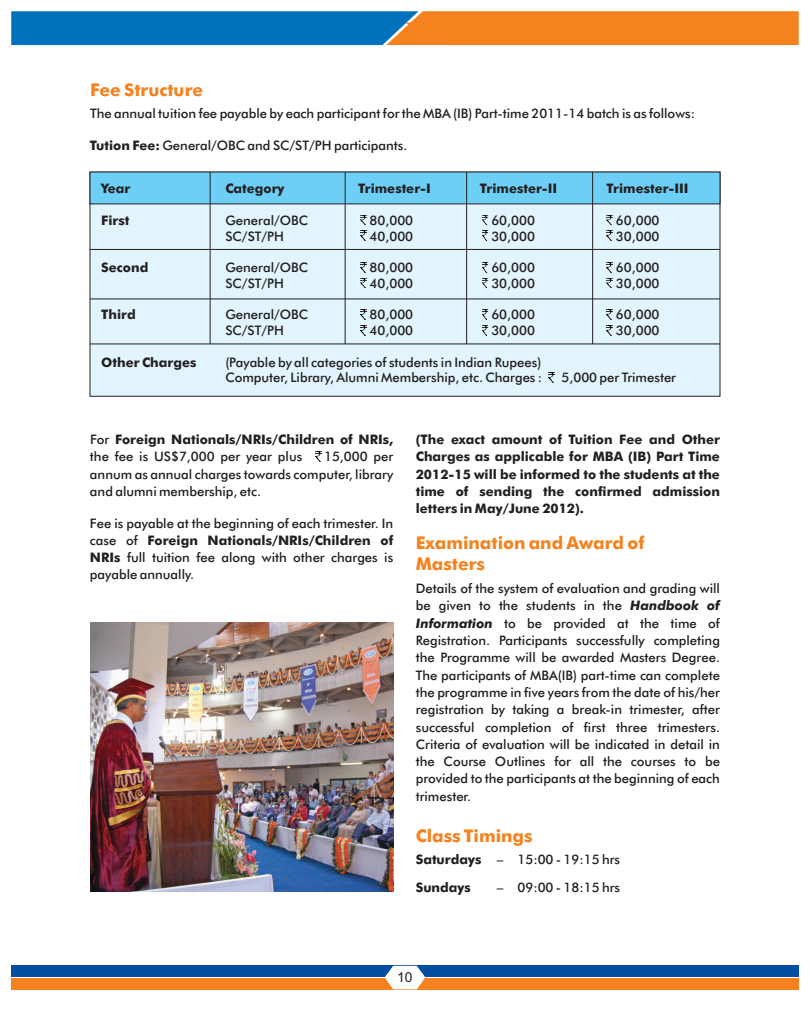
<style>
.page{position:relative;width:810px;height:1035px;background:#fff}
.page>*{position:absolute;margin:0;border:0;box-sizing:border-box;transform-origin:0 0}
.t1{font:700 17.5px/21px "Futura BT";color:#f5821f}
.t2{font:13.75px "Arial";color:#231f20}
.t3{font:500 13.12px/17.4px "Futura BT";color:#231f20;text-align:justify}
.t4{font:700 13.12px/17.4px "Futura BT";color:#231f20}
.s1{font-weight:700}
.s2{font-weight:500}
.s3{font-weight:700;font-style:italic}
</style>
<div class="page">
<div style="left:89px;top:205px;width:632px;height:192px;background:#e2f4fd"></div>
<svg style="left:89px;top:171px;width:632px;height:34px;background:#6cc4e7"></svg>
<svg style="left:360px;top:215px;width:7px;height:10px"></svg>
<svg style="left:482px;top:215px;width:7px;height:10px"></svg>
<svg style="left:607px;top:215px;width:7px;height:10px"></svg>
<svg style="left:360px;top:231px;width:7px;height:10px"></svg>
<svg style="left:482px;top:231px;width:7px;height:10px"></svg>
<svg style="left:607px;top:231px;width:7px;height:10px"></svg>
<svg style="left:360px;top:262px;width:7px;height:10px"></svg>
<svg style="left:482px;top:262px;width:7px;height:10px"></svg>
<svg style="left:607px;top:262px;width:7px;height:10px"></svg>
<svg style="left:360px;top:278px;width:7px;height:10px"></svg>
<svg style="left:482px;top:278px;width:7px;height:10px"></svg>
<svg style="left:607px;top:278px;width:7px;height:10px"></svg>
<svg style="left:360px;top:310px;width:7px;height:9px"></svg>
<svg style="left:482px;top:310px;width:7px;height:9px"></svg>
<svg style="left:607px;top:310px;width:7px;height:9px"></svg>
<svg style="left:360px;top:325px;width:7px;height:10px"></svg>
<svg style="left:482px;top:325px;width:7px;height:10px"></svg>
<svg style="left:607px;top:325px;width:7px;height:10px"></svg>
<svg style="left:548px;top:372px;width:7px;height:10px"></svg>
<svg style="left:315px;top:452px;width:7px;height:9px"></svg>
<hr style="left:90px;top:249px;width:630px;height:1px;background:#231f20">
<hr style="left:90px;top:299px;width:630px;height:1px;background:#231f20">
<hr style="left:90px;top:344px;width:630px;height:1px;background:#231f20">
<hr style="left:210px;top:172px;width:1px;height:172px;background:#231f20">
<hr style="left:345px;top:172px;width:1px;height:172px;background:#231f20">
<hr style="left:466px;top:172px;width:1px;height:172px;background:#231f20">
<hr style="left:592px;top:172px;width:1px;height:172px;background:#231f20">
<svg style="left:11px;top:11px;width:788px;height:34px;background:#7c7b6e"></svg>
<div style="left:11px;top:965px;width:788px;height:11px;background:#034ea2"></div>
<div style="left:11px;top:979px;width:788px;height:11px;background:#f5821f"></div>
<svg style="left:385px;top:966px;width:40px;height:23px"></svg>
<img style="left:90px;top:623px;width:303px;height:268px">
<h1 class="t1" style="left:90px;top:81px;width:115px">Fee Structure</h1>
<p class="t3" style="left:90px;top:106px;width:607px">The annual tuition fee payable by each participant for the MBA (IB) Part-time 2011-14 batch is as follows:</p>
<p class="t3" style="left:90px;top:138px;width:319px"><span class="s1">Tution Fee:</span> General/OBC and SC/ST/PH participants.</p>
<p class="t4" style="left:101px;top:181px;width:31px">Year</p>
<p class="t4" style="left:225px;top:181px;width:61px">Category</p>
<p class="t4" style="left:358px;top:181px;width:74px">Trimester-I</p>
<p class="t4" style="left:480px;top:181px;width:79px">Trimester-II</p>
<p class="t4" style="left:607px;top:181px;width:84px">Trimester-III</p>
<p class="t4" style="left:101px;top:213px;width:30px">First</p>
<p class="t3" style="left:225px;top:213px;width:84px">General/OBC</p>
<p class="t3" style="left:370px;top:213px;width:45px">80,000</p>
<p class="t3" style="left:491px;top:213px;width:45px">60,000</p>
<p class="t3" style="left:616px;top:213px;width:45px">60,000</p>
<p class="t3" style="left:225px;top:229px;width:60px">SC/ST/PH</p>
<p class="t3" style="left:370px;top:229px;width:45px">40,000</p>
<p class="t3" style="left:491px;top:229px;width:45px">30,000</p>
<p class="t3" style="left:616px;top:229px;width:45px">30,000</p>
<p class="t4" style="left:101px;top:260px;width:49px">Second</p>
<p class="t3" style="left:225px;top:260px;width:84px">General/OBC</p>
<p class="t3" style="left:370px;top:260px;width:45px">80,000</p>
<p class="t3" style="left:491px;top:260px;width:45px">60,000</p>
<p class="t3" style="left:616px;top:260px;width:45px">60,000</p>
<p class="t3" style="left:225px;top:276px;width:60px">SC/ST/PH</p>
<p class="t3" style="left:370px;top:276px;width:45px">40,000</p>
<p class="t3" style="left:491px;top:276px;width:45px">30,000</p>
<p class="t3" style="left:616px;top:276px;width:45px">30,000</p>
<p class="t4" style="left:101px;top:307px;width:36px">Third</p>
<p class="t3" style="left:225px;top:307px;width:84px">General/OBC</p>
<p class="t3" style="left:370px;top:307px;width:45px">80,000</p>
<p class="t3" style="left:491px;top:307px;width:45px">60,000</p>
<p class="t3" style="left:616px;top:307px;width:45px">60,000</p>
<p class="t3" style="left:225px;top:323px;width:60px">SC/ST/PH</p>
<p class="t3" style="left:370px;top:323px;width:45px">40,000</p>
<p class="t3" style="left:491px;top:323px;width:45px">30,000</p>
<p class="t3" style="left:616px;top:323px;width:45px">30,000</p>
<p class="t4" style="left:101px;top:354px;width:97px">Other Charges</p>
<p class="t3" style="left:225px;top:355px;width:318px;line-height:15.8px">(Payable by all categories of students in Indian Rupees)<br>Computer, Library, Alumni Membership, etc. Charges :</p>
<p class="t3" style="left:562px;top:370px;width:116px">5,000 per Trimester</p>
<p class="t4" style="left:90px;top:432px;width:305px"><span class="s2">For</span> Foreign Nationals/NRIs/Children of NRIs, <span class="s2">the fee is US$7,000 per year plus</span></p>
<p class="t3" style="left:90px;top:449px;width:305px;text-indent:234px">15,000 per annum as annual charges towards computer, library and alumni membership, etc.</p>
<p class="t3" style="left:90px;top:515px;width:305px">Fee is payable at the beginning of each trimester. In case of <span class="s1">Foreign Nationals/NRIs/Children of NRIs</span> full tuition fee along with other charges is payable annually.</p>
<p class="t4" style="left:416px;top:432px;width:306px;text-align:justify">(The exact amount of Tuition Fee and Other Charges as applicable for MBA (IB) Part Time 2012-15 will be informed to the students at the time of sending the confirmed admission letters in May/June 2012).</p>
<h1 class="t1" style="left:416px;top:534px;width:230px">Examination and Award of<br>Masters</h1>
<p class="t3" style="left:416px;top:581px;width:306px">Details of the system of evaluation and grading will be given to the students in the <span class="s3">Handbook of Information</span> to be provided at the time of Registration. Participants successfully completing the Programme will be awarded Masters Degree.<br>The participants of MBA(IB) part-time can complete the programme in five years from the date of his/her registration by taking a break-in trimester, after successful completion of first three trimesters.<br>Criteria of evaluation will be indicated in detail in the Course Outlines for all the courses to be provided to the participants at the beginning of each trimester.</p>
<h1 class="t1" style="left:416px;top:827px;width:118px">Class Timings</h1>
<p class="t4" style="left:416px;top:847px;width:206px;line-height:27.8px">Saturdays <span class="s2">– 15:00 - 19:15 hrs<br></span>Sundays</p>
<p class="t3" style="left:497px;top:880px;width:125px">– 09:00 - 18:15 hrs</p>
<p class="t2" style="left:397px;top:972px;width:17px">10</p>
</div>
